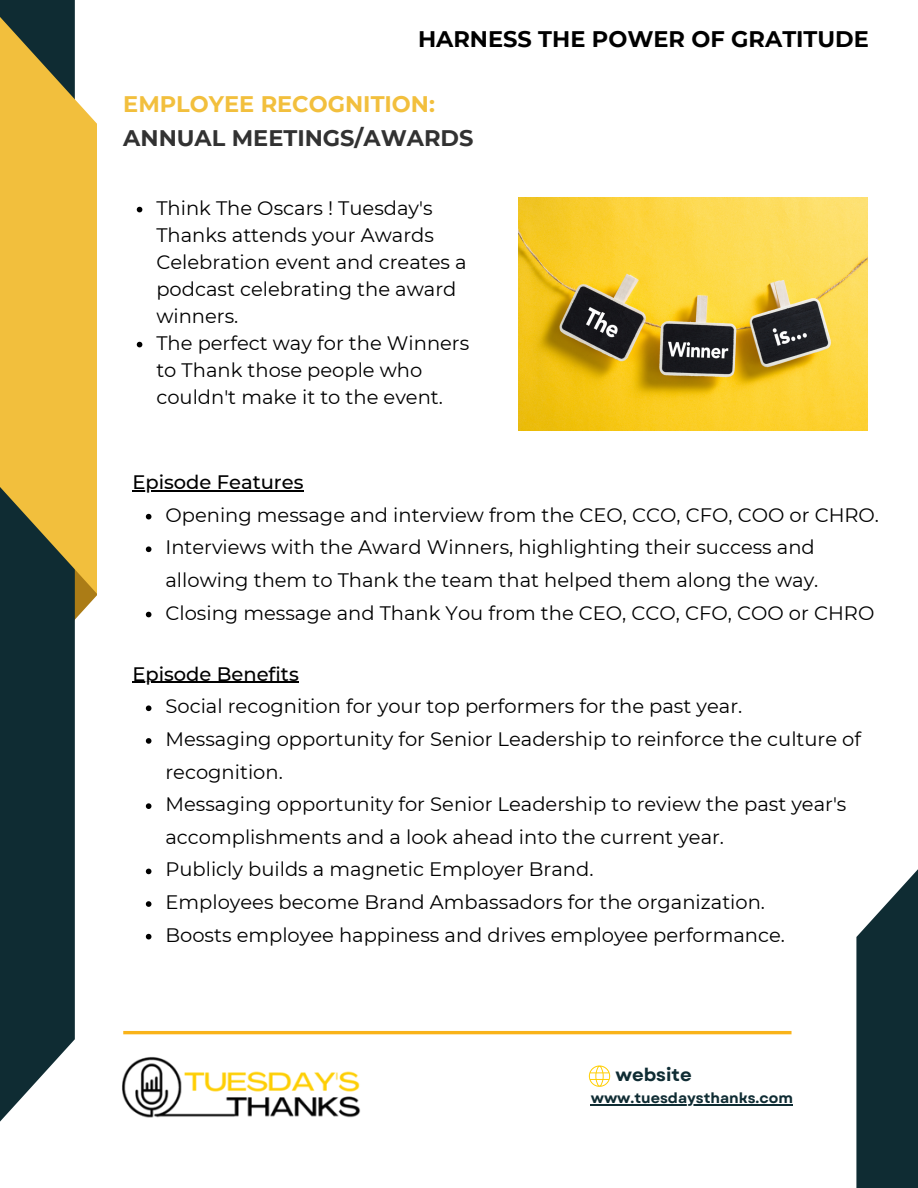
<style>
.page{position:relative;width:918px;height:1188px;background:#fff}
.page>*{position:absolute;margin:0;border:0;box-sizing:border-box;transform-origin:0 0}
.t1{font:700 22.5px/33.8px "Montserrat";color:#323232}
.t2{font:700 22.5px "Montserrat";color:#000}
.t3{font:19.5px/27px "Montserrat";color:#000}
.t4{font:500 19.5px "Montserrat";color:#000}
.t5{font:700 18px "Garet";color:#0f2c33}
.t6{font:700 14.4px "Garet";color:#0f2c33}
.s1{color:#f2bf3d}
</style>
<div class="page">
<svg style="left:75px;top:594px;width:22px;height:26px"></svg>
<div style="left:0;top:0;width:75px;height:1152px;background:#0f2c33"></div>
<svg style="left:0;top:11px;width:97px;height:583px;fill:#f2bf3d"></svg>
<svg style="left:856px;top:869px;width:62px;height:319px;background:#2b454b"></svg>
<hr style="left:123px;top:1031px;width:669px;height:3px;background:#f9b319">
<img style="left:122px;top:1057px;width:239px;height:61px">
<svg style="left:589px;top:1065px;width:21px;height:22px"></svg>
<img style="left:518px;top:197px;width:349px;height:233px">
<hr style="left:591px;top:1104px;width:202px;height:1px;background:#0f2c33">
<svg style="left:137px;top:207px;width:5px;height:5px"></svg>
<svg style="left:137px;top:342px;width:5px;height:5px"></svg>
<svg style="left:146px;top:514px;width:5px;height:5px"></svg>
<svg style="left:146px;top:546px;width:5px;height:6px"></svg>
<svg style="left:146px;top:612px;width:5px;height:5px"></svg>
<hr style="left:132px;top:490px;width:172px;height:1px;background:#000">
<svg style="left:146px;top:705px;width:5px;height:6px"></svg>
<svg style="left:146px;top:738px;width:5px;height:6px"></svg>
<svg style="left:146px;top:803px;width:5px;height:6px"></svg>
<svg style="left:146px;top:869px;width:5px;height:5px"></svg>
<svg style="left:146px;top:901px;width:5px;height:6px"></svg>
<svg style="left:146px;top:934px;width:5px;height:5px"></svg>
<hr style="left:132px;top:682px;width:167px;height:1px;background:#000">
<p class="t2" style="left:418px;top:25px;width:452px">HARNESS THE POWER OF GRATITUDE</p>
<p class="t1" style="left:123px;top:87px;width:352px"><span class="s1">EMPLOYEE RECOGNITION:<br></span>ANNUAL MEETINGS/AWARDS</p>
<p class="t3" style="left:156px;top:194px;width:312px">Think The Oscars ! Tuesday's<br>Thanks attends your Awards<br>Celebration event and creates a podcast celebrating the award winners.</p>
<p class="t3" style="left:156px;top:329px;width:314px">The perfect way for the Winners to Thank those people who couldn't make it to the event.</p>
<p class="t4" style="left:132px;top:470px;width:173px">Episode Features</p>
<p class="t3" style="left:165px;top:501px;width:715px">Opening message and interview from the CEO, CCO, CFO, COO or CHRO.</p>
<p class="t3" style="left:165px;top:531px;width:654px;line-height:32.7px">Interviews with the Award Winners, highlighting their success and allowing them to Thank the team that helped them along the way.</p>
<p class="t3" style="left:165px;top:599px;width:710px">Closing message and Thank You from the CEO, CCO, CFO, COO or CHRO</p>
<p class="t4" style="left:132px;top:662px;width:168px">Episode Benefits</p>
<p class="t3" style="left:165px;top:693px;width:578px">Social recognition for your top performers for the past year.</p>
<p class="t3" style="left:165px;top:723px;width:697px;line-height:32.7px">Messaging opportunity for Senior Leadership to reinforce the culture of recognition.</p>
<p class="t3" style="left:165px;top:788px;width:683px;line-height:32.7px">Messaging opportunity for Senior Leadership to review the past year's accomplishments and a look ahead into the current year.</p>
<p class="t3" style="left:165px;top:856px;width:430px">Publicly builds a magnetic Employer Brand.</p>
<p class="t3" style="left:165px;top:889px;width:601px">Employees become Brand Ambassadors for the organization.</p>
<p class="t3" style="left:165px;top:921px;width:621px">Boosts employee happiness and drives employee performance.</p>
<p class="t5" style="left:615px;top:1062px;width:78px">website</p>
<p class="t6" style="left:591px;top:1088px;width:204px">www.tuesdaysthanks.com</p>
</div>
